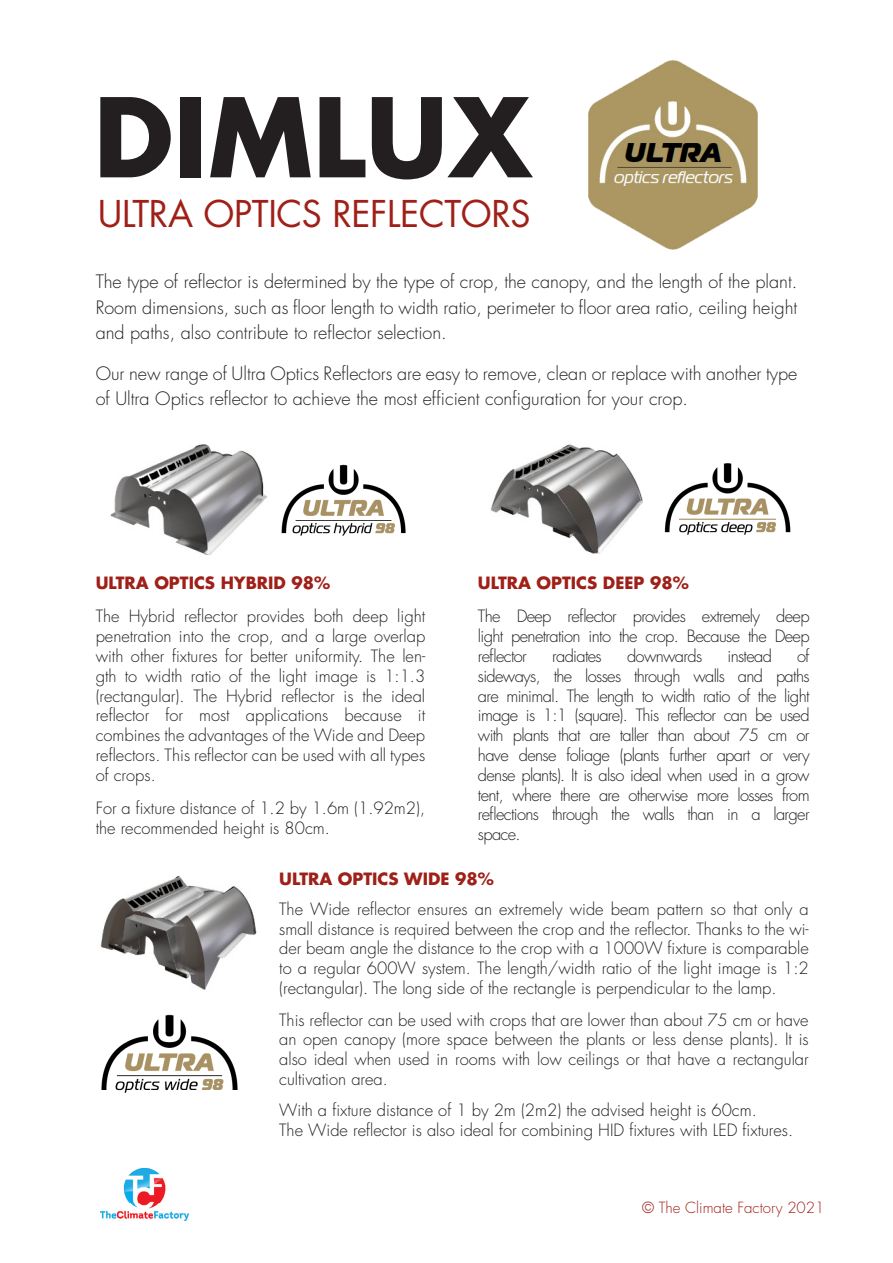
<style>
.page{position:relative;width:893px;height:1263px;background:#fff}
.page>*{position:absolute;margin:0;border:0;box-sizing:border-box;transform-origin:0 0}
.t1{font:700 106.5px "Futura Std";color:#231f20}
.t2{font:35.85px "Futura Std";letter-spacing:-.01em;color:#9f2018}
.t3{font:300 18px/25.5px "Futura Std";color:#231f20;text-align:justify}
.t4{font:300 16.5px/19.8px "Futura Std";color:#231f20;text-align:justify}
.t5{font:700 16.5px "Futura Std";color:#9f2018}
.t6{font:300 16.5px "Futura Std";letter-spacing:-.04em;color:#231f20}
.t7{font:300 15px "Futura Std";color:#9f2018}
</style>
<div class="page">
<img style="left:588px;top:61px;width:169px;height:188px">
<img style="left:281px;top:464px;width:125px;height:72px">
<img style="left:490px;top:444px;width:153px;height:110px">
<img style="left:664px;top:463px;width:127px;height:72px">
<img style="left:100px;top:875px;width:157px;height:115px">
<img style="left:101px;top:1014px;width:137px;height:79px">
<img style="left:110px;top:444px;width:158px;height:111px">
<img style="left:101px;top:1168px;width:88px;height:52px">
<p class="t1" style="left:94px;top:67px;width:440px">DIMLUX</p>
<p class="t2" style="left:98px;top:191px;width:434px">ULTRA OPTICS REFLECTORS</p>
<p class="t3" style="left:96px;top:270px;width:703px">The type of reflector is determined by the type of crop, the canopy, and the length of the plant.<br>Room dimensions, such as floor length to width ratio, perimeter to floor area ratio, ceiling height and paths, also contribute to reflector selection.</p>
<p class="t3" style="left:96px;top:361px;width:703px">Our new range of Ultra Optics Reflectors are easy to remove, clean or replace with another type of Ultra Optics reflector to achieve the most efficient configuration for your crop.</p>
<p class="t5" style="left:96px;top:572px;width:236px">ULTRA OPTICS HYBRID 98%</p>
<p class="t4" style="left:96px;top:607px;width:331px">The Hybrid reflector provides both deep light penetration into the crop, and a large overlap with other fixtures for better uniformity. The len&shy;gth to width ratio of the light image is 1:1.3 (rectangular). The Hybrid reflector is the ideal reflector for most applications because it combines the advantages of the Wide and Deep reflectors. This reflector can be used with all types of crops.</p>
<p class="t4" style="left:96px;top:798px;width:331px">For a fixture distance of 1.2 by 1.6m (1.92m2), the recommended height is 80cm.</p>
<p class="t5" style="left:478px;top:572px;width:212px">ULTRA OPTICS DEEP 98%</p>
<p class="t4" style="left:478px;top:607px;width:333px">The Deep reflector provides extremely deep light penetration into the crop. Because the Deep reflector</p>
<p class="t4" style="left:478px;top:646px;width:333px;text-indent:319px">of sideways, the losses through walls and paths are minimal. The length to width ratio of the light image is 1:1 (square). This reflector can be used with plants that are taller than about 75 cm or have dense foliage (plants further apart or very dense plants). It is also ideal when used in a grow tent, where there are otherwise more losses from reflections through the walls than in a larger space.</p>
<p class="t5" style="left:279px;top:868px;width:216px">ULTRA OPTICS WIDE 98%</p>
<p class="t4" style="left:279px;top:899px;width:531px">The Wide reflector ensures an extremely wide beam pattern so that only a small distance is required between the crop and the reflector. Thanks to the wi&shy;der beam angle the distance to the crop with a 1000W fixture is comparable to a regular 600W system. The length/width ratio of the light image is 1:2 (rectangular). The long side of the rectangle is perpendicular to the lamp.</p>
<p class="t4" style="left:279px;top:1010px;width:531px">This reflector can be used with crops that are lower than about 75 cm or have an open canopy (more space between the plants or less dense plants). It is also ideal when used in rooms with low ceilings or that have a rectangular cultivation area.</p>
<p class="t4" style="left:279px;top:1101px;width:479px">With a fixture distance of 1 by 2m (2m2) the advised height is 60cm.</p>
<p class="t4" style="left:279px;top:1121px;width:516px">The Wide reflector is also ideal for combining HID fixtures with LED fixtures.</p>
<p class="t6" style="left:552px;top:646px;width:51px">radiates</p>
<p class="t6" style="left:627px;top:646px;width:77px">downwards</p>
<p class="t6" style="left:727px;top:646px;width:46px">instead</p>
<p class="t7" style="left:642px;top:1198px;width:184px">© The Climate Factory 2021</p>
</div>
